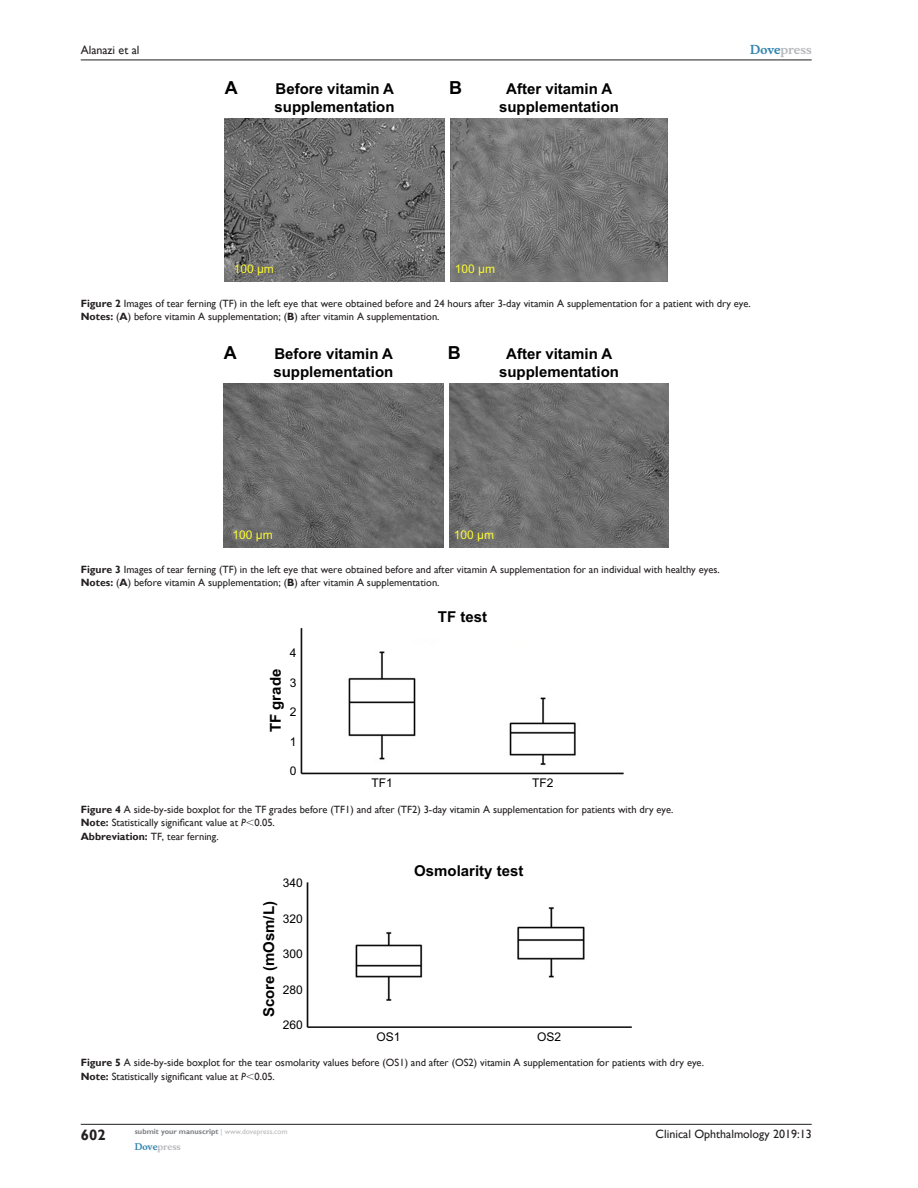
<style>
.page{position:relative;width:918px;height:1188px;background:#fff}
.page>*{position:absolute;margin:0;border:0;box-sizing:border-box;transform-origin:0 0}
.t1{font:700 18px "Arial";color:#000}
.t2{font:700 15px/18px "Arial";color:#000}
.t3{font:700 15px "Gill Sans";color:#231f20}
.t4{font:12px "Gill Sans";color:#231f20}
.t5{font:12px "Arial";color:#000}
.t6{font:12px "Arial";color:#fcfa2f}
.t7{font:700 12px "Musee";color:#b8b9bc}
.FigC{font:10.5px "Gill Sans";color:#231f20}
.FigSNRI{font:10.5px "Gill Sans";color:#231f20}
.t8{font:700 9px "Musee";color:#b8b9bc}
.t9{font:700 7.5px "Gill Sans";color:#808285}
.s1{color:#3485ae}
.s2{font-weight:700}
.s3{font-style:italic}
.s4{font-family:"Mathematical Pi One"}
.s5{font-weight:400;color:#b8b9bc}
</style>
<div class="page">
<hr style="left:81px;top:1124px;width:731px;height:1px;background:#231f20">
<hr style="left:81px;top:60px;width:731px;height:1px;background:#231f20">
<img style="left:225px;top:118px;width:219px;height:164px">
<img style="left:450px;top:118px;width:218px;height:164px">
<img style="left:449px;top:384px;width:220px;height:163px">
<img style="left:224px;top:384px;width:219px;height:163px">
<img style="left:300px;top:629px;width:324px;height:145px">
<img style="left:307px;top:882px;width:324px;height:146px">
<p class="t4" style="left:81px;top:43px;width:60px">Alanazi et al</p>
<p class="t1" style="left:225px;top:75px;width:14px">A</p>
<p class="t1" style="left:449px;top:75px;width:14px">B</p>
<p class="t2" style="left:275px;top:80px;width:122px">Before vitamin A supplementation</p>
<p class="t2" style="left:499px;top:80px;width:122px;text-align:center">After vitamin A supplementation</p>
<p class="t6" style="left:234px;top:261px;width:42px">100 µm</p>
<p class="t6" style="left:455px;top:261px;width:42px">100 µm</p>
<p class="t7" style="left:750px;top:43px;width:63px"><span class="s1">Dove</span>press</p>
<p class="FigC" style="left:81px;top:297px;width:672px"><span class="s2">Figure 2</span> Images of tear ferning (TF) in the left eye that were obtained before and 24 hours after 3-day vitamin A supplementation for a patient with dry eye.</p>
<p class="FigSNRI" style="left:81px;top:311px;width:360px"><span class="s2">Notes:</span> (<span class="s2">A</span>) before vitamin A supplementation; (<span class="s2">B</span>) after vitamin A supplementation.</p>
<p class="t1" style="left:224px;top:341px;width:14px">A</p>
<p class="t1" style="left:448px;top:341px;width:14px">B</p>
<p class="t2" style="left:273px;top:345px;width:122px">Before vitamin A supplementation</p>
<p class="t2" style="left:499px;top:345px;width:122px;text-align:center">After vitamin A supplementation</p>
<p class="t6" style="left:233px;top:527px;width:42px">100 µm</p>
<p class="t6" style="left:454px;top:527px;width:42px">100 µm</p>
<p class="FigC" style="left:81px;top:563px;width:641px"><span class="s2">Figure 3</span> Images of tear ferning (TF) in the left eye that were obtained before and after vitamin A supplementation for an individual with healthy eyes.</p>
<p class="FigSNRI" style="left:81px;top:576px;width:360px"><span class="s2">Notes:</span> (<span class="s2">A</span>) before vitamin A supplementation; (<span class="s2">B</span>) after vitamin A supplementation.</p>
<p class="t2" style="left:438px;top:609px;width:51px">TF test</p>
<p class="t5" style="left:290px;top:645px;width:8px">4</p>
<p class="t5" style="left:290px;top:675px;width:8px">3</p>
<p class="t5" style="left:290px;top:704px;width:8px">2</p>
<p class="t5" style="left:290px;top:734px;width:8px">1</p>
<p class="t5" style="left:290px;top:763px;width:8px">0</p>
<p class="t2" style="left:267px;top:732px;width:65px;rotate:-90deg">TF grade</p>
<p class="t5" style="left:371px;top:775px;width:23px">TF1</p>
<p class="t5" style="left:532px;top:775px;width:23px">TF2</p>
<p class="FigC" style="left:81px;top:803px;width:594px"><span class="s2">Figure 4</span> A side-by-side boxplot for the TF grades before (TF1) and after (TF2) 3-day vitamin A supplementation for patients with dry eye.</p>
<p class="FigSNRI" style="left:81px;top:816px;width:196px"><span class="s2">Note:</span> Statistically significant value at <span class="s3">P</span><span class="s4">,</span>0.05.</p>
<p class="FigSNRI" style="left:81px;top:830px;width:139px"><span class="s2">Abbreviation:</span> TF, tear ferning.</p>
<p class="t2" style="left:414px;top:862px;width:111px">Osmolarity test</p>
<p class="t2" style="left:261px;top:1017px;width:117px;rotate:-90deg">Score (mOsm/L)</p>
<p class="t5" style="left:283px;top:911px;width:22px">320</p>
<p class="t5" style="left:283px;top:875px;width:22px">340</p>
<p class="t5" style="left:283px;top:946px;width:22px">300</p>
<p class="t5" style="left:283px;top:981px;width:22px">280</p>
<p class="t5" style="left:283px;top:1017px;width:22px">260</p>
<p class="t5" style="left:376px;top:1029px;width:26px">OS1</p>
<p class="t5" style="left:537px;top:1029px;width:26px">OS2</p>
<p class="FigC" style="left:81px;top:1056px;width:625px"><span class="s2">Figure 5</span> A side-by-side boxplot for the tear osmolarity values before (OS1) and after (OS2) vitamin A supplementation for patients with dry eye.</p>
<p class="FigSNRI" style="left:81px;top:1070px;width:196px"><span class="s2">Note:</span> Statistically significant value at <span class="s3">P</span><span class="s4">,</span>0.05.</p>
<h2 class="t3" style="left:81px;top:1126px;width:26px">602</h2>
<p class="t9" style="left:135px;top:1127px;width:154px">submit your manuscript <span class="s5">| www.dovepress.com</span></p>
<p class="t8" style="left:135px;top:1141px;width:48px"><span class="s1">Dove</span>press</p>
<p class="t4" style="left:656px;top:1127px;width:158px">Clinical Ophthalmology 2019:13</p>
</div>
